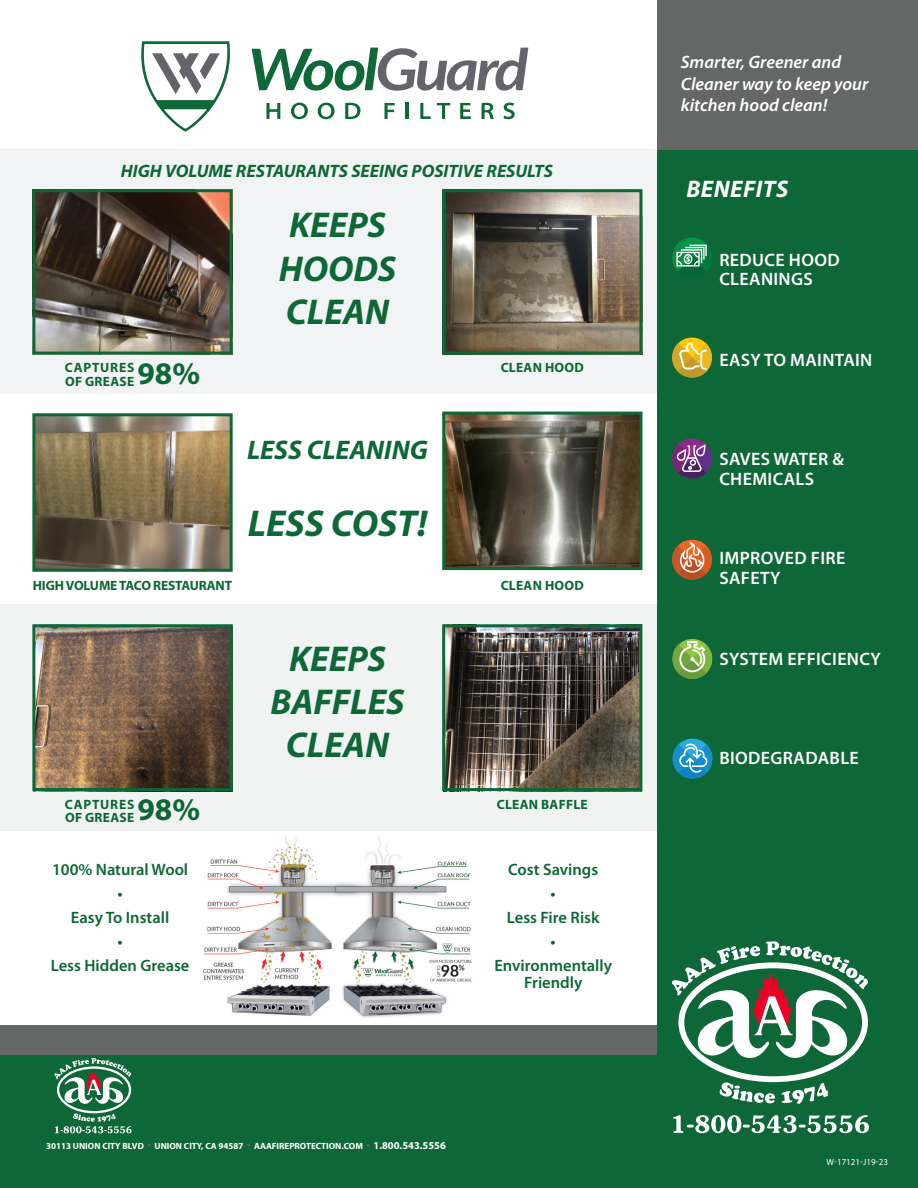
<style>
.page{position:relative;width:918px;height:1188px;background:#fff}
.page>*{position:absolute;margin:0;border:0;box-sizing:border-box;transform-origin:0 0}
.t1{font:italic 700 37.5px "Myriad Pro";color:#0d6736}
.t2{font:italic 700 36px "Myriad Pro";color:#0d6736}
.t3{font:700 31.5px "Myriad Pro";color:#0d6736}
.t4{font:italic 700 27px "Myriad Pro";color:#0d6736}
.t5{font:italic 700 24px "Myriad Pro";letter-spacing:.02em;color:#fff}
.t6{font:600 18px/19.5px "Myriad Pro";letter-spacing:.02em;color:#fff}
.t7{font:italic 600 18px/21.6px "Myriad Pro";color:#fff}
.t8{font:italic 700 18px "Myriad Pro";color:#0d6736}
.t9{font:600 16.5px/16.5px "Myriad Pro";color:#0d6736;text-align:center}
.t10{font:700 13.5px "Myriad Pro";letter-spacing:.02em;color:#0d6736}
.t11{font:700 13.5px "Myriad Pro";letter-spacing:-.01em;color:#0d6736}
.t12{font:700 13.5px/13.5px "Myriad Pro";letter-spacing:.06em;color:#0d6736}
.t13{font:700 9px "Myriad Pro";color:#fff}
.TEXT{font:9px "Myriad Pro";color:#fff}
.s1{font-size:10.5px}
</style>
<div class="page">
<div style="left:0;top:149px;width:658px;height:244px;background:#f2f3f4"></div>
<div style="left:0;top:604px;width:658px;height:227px;background:#f1f2f2"></div>
<div style="left:0;top:1031px;width:918px;height:157px;background:#0d6736"></div>
<div style="left:0;top:1025px;width:918px;height:30px;background:#656666"></div>
<div style="left:658px;top:147px;width:260px;height:1041px;background:#0d6736"></div>
<div style="left:658px;top:0;width:260px;height:149px;background:#656666"></div>
<svg style="left:252px;top:48px;width:276px;height:43px"></svg>
<svg style="left:266px;top:103px;width:14px;height:16px"></svg>
<svg style="left:291px;top:103px;width:17px;height:16px"></svg>
<svg style="left:318px;top:103px;width:17px;height:16px"></svg>
<svg style="left:345px;top:103px;width:15px;height:16px"></svg>
<svg style="left:385px;top:103px;width:10px;height:16px"></svg>
<hr style="left:406px;top:103px;width:3px;height:16px;background:#0f6838">
<svg style="left:420px;top:103px;width:11px;height:16px"></svg>
<svg style="left:437px;top:103px;width:13px;height:16px"></svg>
<svg style="left:460px;top:103px;width:11px;height:16px"></svg>
<svg style="left:482px;top:103px;width:12px;height:16px"></svg>
<svg style="left:503px;top:103px;width:12px;height:16px"></svg>
<svg style="left:141px;top:41px;width:89px;height:91px"></svg>
<svg style="left:55px;top:1113px;width:77px;height:20px"></svg>
<svg style="left:54px;top:1058px;width:77px;height:46px"></svg>
<div style="left:57px;top:1066px;width:74px;height:47px;border:2px solid #fff;border-radius:50%"></div>
<svg style="left:673px;top:1115px;width:196px;height:18px"></svg>
<svg style="left:720px;top:1082px;width:55px;height:21px"></svg>
<svg style="left:782px;top:1083px;width:46px;height:21px"></svg>
<svg style="left:672px;top:941px;width:196px;height:117px"></svg>
<div style="left:678px;top:962px;width:190px;height:120px;border:6px solid #fff;border-radius:50%"></div>
<svg style="left:672px;top:738px;width:41px;height:41px"></svg>
<svg style="left:672px;top:639px;width:41px;height:40px"></svg>
<svg style="left:672px;top:539px;width:40px;height:41px"></svg>
<svg style="left:672px;top:438px;width:40px;height:41px"></svg>
<svg style="left:672px;top:337px;width:40px;height:41px"></svg>
<svg style="left:672px;top:237px;width:40px;height:34px"></svg>
<img style="left:203px;top:836px;width:269px;height:182px">
<svg style="left:32px;top:413px;width:201px;height:159px;background:#7e7559"></svg>
<svg style="left:442px;top:411px;width:201px;height:160px;background:#5a5746"></svg>
<img style="left:446px;top:628px;width:192px;height:159px">
<div style="left:442px;top:624px;width:200px;height:167px;border:3px solid #0d6736"></div>
<img style="left:36px;top:628px;width:193px;height:159px">
<div style="left:32px;top:624px;width:201px;height:167px;border:3px solid #0d6736"></div>
<img style="left:446px;top:193px;width:192px;height:158px">
<div style="left:442px;top:189px;width:200px;height:166px;border:3px solid #0d6736"></div>
<img style="left:36px;top:193px;width:193px;height:158px">
<div style="left:32px;top:189px;width:201px;height:166px;border:3px solid #0d6736"></div>
<p class="t8" style="left:121px;top:159px;width:434px">HIGH VOLUME RESTAURANTS SEEING POSITIVE RESULTS</p>
<p class="t2" style="left:289px;top:202px;width:98px">KEEPS</p>
<p class="t2" style="left:279px;top:245px;width:119px">HOODS</p>
<p class="t2" style="left:286px;top:288px;width:105px">CLEAN</p>
<p class="t12" style="left:65px;top:360px;width:71px">CAPTURES<br>OF GREASE</p>
<p class="t3" style="left:137px;top:352px;width:64px">98%</p>
<p class="t10" style="left:501px;top:359px;width:85px">CLEAN HOOD</p>
<p class="t4" style="left:247px;top:432px;width:182px">LESS CLEANING</p>
<p class="t1" style="left:248px;top:499px;width:181px">LESS COST!</p>
<p class="t11" style="left:33px;top:576px;width:201px">HIGH VOLUME TACO RESTAURANT</p>
<p class="t10" style="left:501px;top:576px;width:85px">CLEAN HOOD</p>
<p class="t2" style="left:289px;top:635px;width:98px">KEEPS</p>
<p class="t2" style="left:270px;top:678px;width:136px">BAFFLES</p>
<p class="t2" style="left:286px;top:722px;width:105px">CLEAN</p>
<p class="t3" style="left:137px;top:789px;width:64px">98%</p>
<p class="t12" style="left:65px;top:797px;width:71px">CAPTURES</p>
<p class="t10" style="left:497px;top:795px;width:93px">CLEAN BAFFLE</p>
<p class="t10" style="left:65px;top:809px;width:71px">OF GREASE</p>
<p class="t9" style="left:52px;top:861px;width:138px">100% Natural Wool</p>
<p class="t9" style="left:118px;top:885px;width:7px">•</p>
<p class="t9" style="left:71px;top:909px;width:100px">Easy To Install</p>
<p class="t9" style="left:118px;top:933px;width:7px">•</p>
<p class="t9" style="left:51px;top:957px;width:140px">Less Hidden Grease</p>
<p class="t9" style="left:508px;top:861px;width:92px">Cost Savings</p>
<p class="t9" style="left:551px;top:885px;width:7px">•</p>
<p class="t9" style="left:507px;top:909px;width:94px">Less Fire Risk</p>
<p class="t9" style="left:551px;top:933px;width:7px">•</p>
<p class="t9" style="left:494px;top:957px;width:119px">Environmentally<br>Friendly</p>
<p class="t13" style="left:46px;top:1140px;width:401px">30113 UNION CITY BLVD <sup>●</sup> UNION CITY, CA 94587 <sup>●</sup> AAAFIREPROTECTION.COM <sup>●</sup> <span class="s1">1.800.543.5556</span></p>
<p class="t7" style="left:681px;top:51px;width:189px">Smarter, Greener and<br>Cleaner way to keep your kitchen hood clean!</p>
<p class="t5" style="left:686px;top:173px;width:103px">BENEFITS</p>
<p class="t6" style="left:719px;top:250px;width:122px">REDUCE HOOD<br>CLEANINGS</p>
<p class="t6" style="left:719px;top:350px;width:155px">EASY TO MAINTAIN</p>
<p class="t6" style="left:719px;top:449px;width:126px">SAVES WATER &amp;<br>CHEMICALS</p>
<p class="t6" style="left:719px;top:548px;width:128px">IMPROVED FIRE<br>SAFETY</p>
<p class="t6" style="left:719px;top:649px;width:163px">SYSTEM EFFICIENCY</p>
<p class="t6" style="left:719px;top:748px;width:141px">BIODEGRADABLE</p>
<p class="TEXT" style="left:826px;top:1156px;width:63px">W-17121-J19-23</p>
</div>
